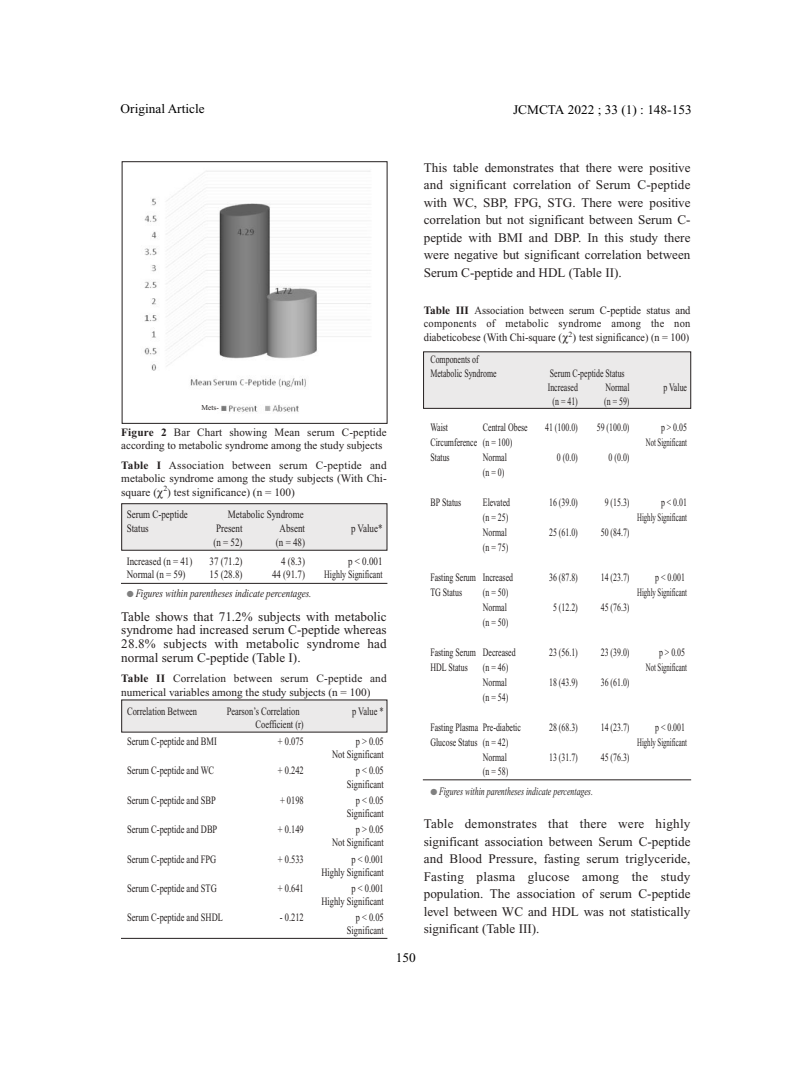
<style>
.page{position:relative;width:810px;height:1080px;background:#fff}
.page>*{position:absolute;margin:0;border:0;box-sizing:border-box;transform-origin:0 0}
.t1{font:13.12px/17.5px "Times New Roman";color:#241f1f;text-align:justify}
.t2{font:13.12px "Times New Roman";color:#000}
.t3{font:11.25px/13.8px "Times New Roman";color:#241f1f;scale:.7 1}
.t4{font:11.25px/13.1px "Times New Roman";color:#241f1f;text-align:right;scale:.75 1}
.t5{font:11.25px/13.1px "Times New Roman";color:#241f1f}
.t6{font:11.25px/13.8px "Times New Roman";color:#241f1f;text-align:justify;scale:.93 1}
.t7{font:11.25px "Times New Roman";color:#241f1f;scale:.8 1}
.t8{font:11.25px "Times New Roman";color:#241f1f;scale:.6 1}
.t9{font:italic 11.25px "Times New Roman";color:#241f1f;scale:.8 1}
.t10{font:italic 11.25px "Times New Roman";color:#241f1f;scale:.7 1}
.t11{font:7.5px "Times New Roman";color:#241f1f}
.s1{font-weight:700}
.s2{color:#808080}
</style>
<div class="page">
<div style="left:423px;top:352px;width:268px;height:57px;background:#ebeaea"></div>
<hr style="left:423px;top:780px;width:268px;height:1px;background:#241f1f">
<div style="left:121px;top:700px;width:266px;height:32px;background:#ebeaea"></div>
<hr style="left:121px;top:583px;width:266px;height:1px;background:#241f1f">
<hr style="left:121px;top:938px;width:266px;height:1px;background:#241f1f">
<img style="left:144px;top:171px;width:227px;height:242px">
<svg style="left:121px;top:503px;width:266px;height:48px;background:#e1e0e0"></svg>
<p class="t2" style="left:121px;top:102px;width:86px">Original Article</p>
<p class="t2" style="left:513px;top:103px;width:180px">JCMCTA 2022 ; 33 (1) : 148-153</p>
<p class="t1" style="left:424px;top:159px;width:268px">This table demonstrates that there were positive and significant correlation of Serum C-peptide with WC, SBP, FPG, STG. There were positive correlation but not significant between Serum C&shy;peptide with BMI and DBP. In this study there were negative but significant correlation between Serum C-peptide and HDL (Table II).</p>
<p class="t6" style="left:424px;top:303px;width:288px"><span class="s1">Table III</span> Association between serum C-peptide status and components of metabolic syndrome among the non diabeticobese (With Chi-square ( <sup>2</sup>) test significance) (n = 100)</p>
<p class="t11" style="left:201px;top:403px;width:19px">Mets-</p>
<p class="t5" style="left:121px;top:425px;width:267px"><span class="s1">Figure 2</span> Bar Chart showing Mean serum C-peptide according to metabolic syndrome among the study subjects</p>
<p class="t5" style="left:121px;top:459px;width:267px;text-align:justify"><span class="s1">Table I</span> Association between serum C-peptide and metabolic syndrome among the study subjects (With Chi&shy;square ( <sup>2</sup>) test significance) (n = 100)</p>
<p class="t7" style="left:127px;top:508px;width:78px">Serum C-peptide</p>
<p class="t7" style="left:228px;top:508px;width:96px">Metabolic Syndrome</p>
<p class="t7" style="left:127px;top:522px;width:29px">Status</p>
<p class="t7" style="left:216px;top:522px;width:35px">Present</p>
<p class="t7" style="left:280px;top:522px;width:33px">Absent</p>
<p class="t7" style="left:351px;top:522px;width:41px">p Value*</p>
<p class="t7" style="left:213px;top:536px;width:38px">(n = 52)</p>
<p class="t7" style="left:276px;top:536px;width:38px">(n = 48)</p>
<p class="t7" style="left:127px;top:555px;width:84px">Increased (n = 41)</p>
<p class="t7" style="left:210px;top:555px;width:43px">37 (71.2)</p>
<p class="t7" style="left:281px;top:555px;width:31px">4 (8.3)</p>
<p class="t7" style="left:348px;top:555px;width:44px">p &lt; 0.001</p>
<p class="t7" style="left:127px;top:568px;width:75px">Normal (n = 59)</p>
<p class="t7" style="left:210px;top:568px;width:43px">15 (28.8)</p>
<p class="t7" style="left:272px;top:568px;width:43px">44 (91.7)</p>
<p class="t3" style="left:324px;top:568px;width:85px">Highly Significant</p>
<p class="t9" style="left:127px;top:587px;width:233px"><span class="s2">●</span> Figures within parentheses indicate percentages.</p>
<p class="t1" style="left:121px;top:610px;width:267px;line-height:13.8px">Table shows that 71.2% subjects with metabolic syndrome had increased serum C-peptide whereas 28.8% subjects with metabolic syndrome had normal serum C-peptide (Table I).</p>
<p class="t5" style="left:121px;top:671px;width:267px;line-height:13.8px"><span class="s1">Table II</span> Correlation between serum C-peptide and numerical variables among the study subjects (n = 100)</p>
<p class="t4" style="left:127px;top:705px;width:95px">Correlation Between</p>
<p class="t4" style="left:227px;top:705px;width:99px">Pearson’s Correlation</p>
<p class="t4" style="left:352px;top:705px;width:43px">p Value *</p>
<p class="t4" style="left:256px;top:717px;width:66px">Coefficient (r)</p>
<p class="t4" style="left:127px;top:735px;width:121px">Serum C-peptide and BMI</p>
<p class="t4" style="left:278px;top:735px;width:36px">+ 0.075</p>
<p class="t4" style="left:332px;top:735px;width:70px">p &gt; 0.05<br>Not Significant</p>
<p class="t4" style="left:127px;top:764px;width:118px">Serum C-peptide and WC</p>
<p class="t4" style="left:278px;top:764px;width:36px">+ 0.242</p>
<p class="t4" style="left:347px;top:764px;width:51px">p &lt; 0.05<br>Significant</p>
<p class="t4" style="left:127px;top:794px;width:120px">Serum C-peptide and SBP</p>
<p class="t4" style="left:280px;top:794px;width:33px">+ 0198</p>
<p class="t4" style="left:347px;top:794px;width:51px">p &lt; 0.05<br>Significant</p>
<p class="t4" style="left:127px;top:823px;width:122px">Serum C-peptide and DBP</p>
<p class="t4" style="left:278px;top:823px;width:36px">+ 0.149</p>
<p class="t4" style="left:332px;top:823px;width:70px">p &gt; 0.05<br>Not Significant</p>
<p class="t4" style="left:127px;top:852px;width:121px">Serum C-peptide and FPG</p>
<p class="t4" style="left:278px;top:852px;width:36px">+ 0.533</p>
<p class="t4" style="left:321px;top:852px;width:85px">p &lt; 0.001<br>Highly Significant</p>
<p class="t4" style="left:127px;top:882px;width:121px">Serum C-peptide and STG</p>
<p class="t4" style="left:278px;top:882px;width:36px">+ 0.641</p>
<p class="t4" style="left:321px;top:882px;width:85px">p &lt; 0.001<br>Highly Significant</p>
<p class="t4" style="left:127px;top:911px;width:129px">Serum C-peptide and SHDL</p>
<p class="t4" style="left:280px;top:911px;width:33px">- 0.212</p>
<p class="t4" style="left:347px;top:911px;width:51px">p &lt; 0.05<br>Significant</p>
<p class="t3" style="left:430px;top:353px;width:96px">Components of<br>Metabolic Syndrome</p>
<p class="t3" style="left:548px;top:367px;width:111px">Serum C-peptide Status<br>Increased</p>
<p class="t3" style="left:606px;top:380px;width:36px">Normal</p>
<p class="t3" style="left:664px;top:380px;width:35px">p Value</p>
<p class="t3" style="left:553px;top:394px;width:38px">(n = 41)</p>
<p class="t3" style="left:604px;top:394px;width:38px">(n = 59)</p>
<p class="t3" style="left:430px;top:420px;width:27px">Waist</p>
<p class="t3" style="left:483px;top:420px;width:66px">Central Obese</p>
<p class="t3" style="left:545px;top:420px;width:48px">41 (100.0)</p>
<p class="t3" style="left:597px;top:420px;width:48px">59 (100.0)</p>
<p class="t3" style="left:661px;top:420px;width:39px">p &gt; 0.05</p>
<p class="t3" style="left:430px;top:435px;width:118px">Circumference (n = 100)</p>
<p class="t8" style="left:646px;top:436px;width:70px">Not Significant</p>
<p class="t3" style="left:430px;top:450px;width:29px">Status</p>
<p class="t3" style="left:483px;top:450px;width:36px">Normal</p>
<p class="t3" style="left:557px;top:450px;width:31px">0 (0.0)</p>
<p class="t3" style="left:609px;top:450px;width:31px">0 (0.0)</p>
<p class="t3" style="left:483px;top:465px;width:32px">(n = 0)</p>
<p class="t3" style="left:430px;top:495px;width:46px">BP Status</p>
<p class="t3" style="left:483px;top:495px;width:40px">Elevated</p>
<p class="t3" style="left:549px;top:495px;width:43px">16 (39.0)</p>
<p class="t3" style="left:605px;top:495px;width:37px">9 (15.3)</p>
<p class="t3" style="left:661px;top:495px;width:39px">p &lt; 0.01</p>
<p class="t3" style="left:483px;top:510px;width:38px">(n = 25)</p>
<p class="t8" style="left:637px;top:511px;width:85px">Highly Significant</p>
<p class="t3" style="left:483px;top:525px;width:36px">Normal</p>
<p class="t3" style="left:549px;top:525px;width:43px">25 (61.0)</p>
<p class="t3" style="left:601px;top:525px;width:43px">50 (84.7)</p>
<p class="t3" style="left:483px;top:540px;width:38px">(n = 75)</p>
<p class="t3" style="left:430px;top:570px;width:120px">Fasting Serum Increased</p>
<p class="t3" style="left:549px;top:570px;width:43px">36 (87.8)</p>
<p class="t3" style="left:601px;top:570px;width:43px">14 (23.7)</p>
<p class="t3" style="left:655px;top:570px;width:44px">p &lt; 0.001</p>
<p class="t3" style="left:430px;top:585px;width:47px">TG Status</p>
<p class="t3" style="left:483px;top:585px;width:38px">(n = 50)</p>
<p class="t8" style="left:637px;top:586px;width:85px">Highly Significant</p>
<p class="t3" style="left:483px;top:600px;width:36px">Normal</p>
<p class="t3" style="left:553px;top:600px;width:37px">5 (12.2)</p>
<p class="t3" style="left:601px;top:600px;width:43px">45 (76.3)</p>
<p class="t3" style="left:483px;top:615px;width:38px">(n = 50)</p>
<p class="t3" style="left:430px;top:645px;width:123px">Fasting Serum Decreased</p>
<p class="t3" style="left:549px;top:645px;width:43px">23 (56.1)</p>
<p class="t3" style="left:601px;top:645px;width:43px">23 (39.0)</p>
<p class="t3" style="left:659px;top:645px;width:39px">p &gt; 0.05</p>
<p class="t3" style="left:430px;top:660px;width:55px">HDL Status</p>
<p class="t3" style="left:483px;top:660px;width:38px">(n = 46)</p>
<p class="t8" style="left:646px;top:661px;width:70px">Not Significant</p>
<p class="t3" style="left:483px;top:675px;width:36px">Normal</p>
<p class="t3" style="left:549px;top:675px;width:43px">18 (43.9)</p>
<p class="t3" style="left:601px;top:675px;width:43px">36 (61.0)</p>
<p class="t3" style="left:483px;top:690px;width:38px">(n = 54)</p>
<p class="t3" style="left:430px;top:720px;width:131px">Fasting Plasma Pre-diabetic</p>
<p class="t3" style="left:549px;top:720px;width:43px">28 (68.3)</p>
<p class="t3" style="left:601px;top:720px;width:43px">14 (23.7)</p>
<p class="t3" style="left:655px;top:720px;width:44px">p &lt; 0.001</p>
<p class="t3" style="left:430px;top:735px;width:113px">Glucose Status (n = 42)</p>
<p class="t8" style="left:637px;top:736px;width:85px">Highly Significant</p>
<p class="t3" style="left:483px;top:750px;width:36px">Normal</p>
<p class="t3" style="left:549px;top:750px;width:43px">13 (31.7)</p>
<p class="t3" style="left:601px;top:750px;width:43px">45 (76.3)</p>
<p class="t3" style="left:483px;top:764px;width:38px">(n = 58)</p>
<p class="t10" style="left:430px;top:785px;width:234px"><span class="s2">●</span> Figures within parentheses indicate percentages.</p>
<p class="t2" style="left:396px;top:950px;width:21px">150</p>
<p class="t1" style="left:424px;top:815px;width:268px">Table demonstrates that there were highly significant association between Serum C-peptide and Blood Pressure, fasting serum triglyceride, Fasting plasma glucose among the study population. The association of serum C-peptide level between WC and HDL was not statistically significant (Table III).</p>
</div>
